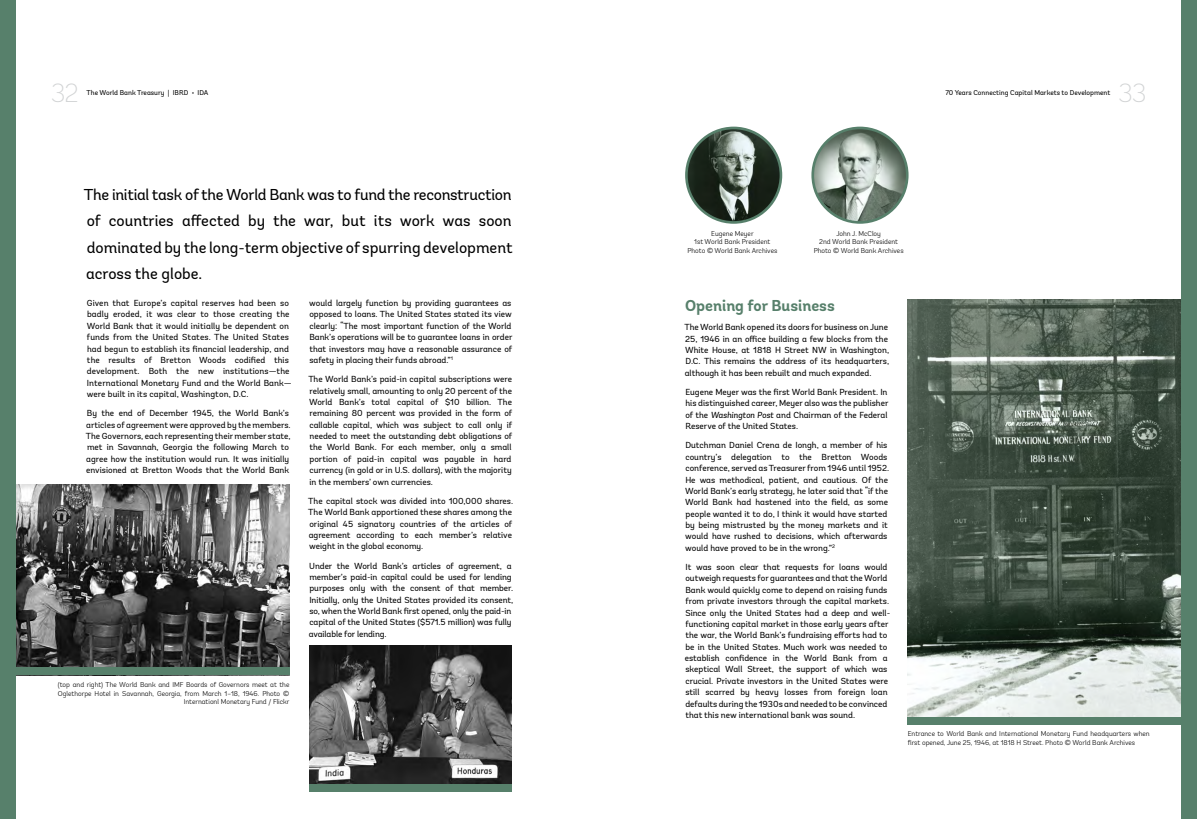
<style>
.page{position:relative;width:1197px;height:819px;background:#fff}
.page>*{position:absolute;margin:0;border:0;box-sizing:border-box;transform-origin:0 0}
.t1{font:200 26.25px "Andes";color:#d1d3d4}
.t2{font:15.75px/26.2px "Andes";color:#000;text-align:justify}
.t3{font:700 15.75px "Andes";color:#57806b}
.t4{font:8.75px/11.4px "Andes";color:#000}
.t5{font:300 7px/8.8px "Andes";color:#000;text-align:center}
.t6{font:7px "Andes";color:#000}
.s1{font-style:italic}
</style>
<div class="page">
<img style="left:908px;top:299px;width:273px;height:418px">
<img style="left:16px;top:484px;width:273px;height:183px">
<img style="left:309px;top:646px;width:203px;height:138px">
<div style="left:0;top:667px;width:289px;height:8px;background:#57806b"></div>
<div style="left:309px;top:784px;width:203px;height:8px;background:#57806b"></div>
<div style="left:908px;top:717px;width:289px;height:7px;background:#57806b"></div>
<div style="left:0;top:0;width:16px;height:819px;background:#57806b"></div>
<div style="left:1181px;top:0;width:16px;height:819px;background:#57806b"></div>
<img style="left:813px;top:128px;width:94px;height:94px;border-radius:47px">
<div style="left:811px;top:127px;width:98px;height:97px;border:3px solid #57806b;border-radius:50%"></div>
<img style="left:686px;top:128px;width:95px;height:94px;border-radius:47px">
<div style="left:685px;top:127px;width:97px;height:97px;border:3px solid #57806b;border-radius:50%"></div>
<h1 class="t1" style="left:51px;top:77px;width:29px">32</h1>
<p class="t6" style="left:87px;top:88px;width:123px">The World Bank Treasury | IBRD • IDA</p>
<p class="t6" style="left:945px;top:88px;width:167px">70 Years Connecting Capital Markets to Development</p>
<h1 class="t1" style="left:1118px;top:77px;width:30px">33</h1>
<h2 class="t2" style="left:84px;top:182px;width:430px">The initial task of the World Bank was to fund the reconstruction of countries affected by the war, but its work was soon dominated by the long-term objective of spurring development across the globe.</h2>
<p class="t4" style="left:87px;top:297px;width:207px">Given that Europe’s capital reserves had been so badly eroded, it was clear to those creating the World Bank that it would initially be dependent on funds from the United States. The United States had begun to establish its financial leadership, and the results of Bretton Woods codified this development. Both the new institutions—the International Monetary Fund and the World Bank— were built in its capital, Washington, D.C.</p>
<p class="t4" style="left:86px;top:408px;width:206px">By the end of December 1945, the World Bank’s articles of agreement were approved by the members.<br>The Governors, each representing their member state, met in Savannah, Georgia the following March to agree how the institution would run. It was initially envisioned at Bretton Woods that the World Bank</p>
<p class="t4" style="left:309px;top:297px;width:205px">would largely function by providing guarantees as opposed to loans. The United States stated its view clearly: “The most important function of the World Bank’s operations will be to guarantee loans in order that investors may have a reasonable assurance of safety in placing their funds abroad.”<sup>1</sup></p>
<p class="t4" style="left:308px;top:374px;width:205px;text-align:justify">The World Bank’s paid-in capital subscriptions were relatively small, amounting to only 20 percent of the World Bank’s total capital of $10 billion. The remaining 80 percent was provided in the form of callable capital, which was subject to call only if needed to meet the outstanding debt obligations of the World Bank. For each member, only a small portion of paid-in capital was payable in hard currency (in gold or in U.S. dollars), with the majority in the members’ own currencies.</p>
<p class="t4" style="left:308px;top:495px;width:206px">The capital stock was divided into 100,000 shares.<br>The World Bank apportioned these shares among the original 45 signatory countries of the articles of agreement according to each member’s relative weight in the global economy.</p>
<p class="t4" style="left:309px;top:560px;width:206px">Under the World Bank’s articles of agreement, a member’s paid-in capital could be used for lending purposes only with the consent of that member.<br>Initially, only the United States provided its consent, so, when the World Bank first opened, only the paid-in capital of the United States ($571.5 million) was fully available for lending.</p>
<p class="t5" style="left:58px;top:680px;width:233px;text-align:right">(top and right) The World Bank and IMF Boards of Governors meet at the<br>Oglethorpe Hotel in Savannah, Georgia, from March 1–18, 1946. Photo ©<br>Internationl Monetary Fund / Flickr</p>
<p class="t5" style="left:687px;top:229px;width:91px">Eugene Meyer<br>1st World Bank President<br>Photo © World Bank Archives</p>
<p class="t5" style="left:814px;top:229px;width:91px">John J. McCloy<br>2nd World Bank President<br>Photo © World Bank Archives</p>
<h2 class="t3" style="left:685px;top:296px;width:151px">Opening for Business</h2>
<p class="t4" style="left:684px;top:322px;width:206px">The World Bank opened its doors for business on June 25, 1946 in an office building a few blocks from the White House, at 1818 H Street NW in Washington, D.C. This remains the address of its headquarters, although it has been rebuilt and much expanded.</p>
<p class="t4" style="left:685px;top:386px;width:205px;text-align:justify">Eugene Meyer was the first World Bank President. In his distinguished career, Meyer also was the publisher of the <span class="s1">Washington Post</span> and Chairman of the Federal Reserve of the United States.</p>
<p class="t4" style="left:685px;top:440px;width:205px">Dutchman Daniel Crena de Iongh, a member of his country’s delegation to the Bretton Woods conference, served as Treasurer from 1946 until 1952.<br>He was methodical, patient, and cautious. Of the World Bank’s early strategy, he later said that “if the World Bank had hastened into the field, as some people wanted it to do, I think it would have started by being mistrusted by the money markets and it would have rushed to decisions, which afterwards would have proved to be in the wrong.”<sup>2</sup></p>
<p class="t4" style="left:685px;top:561px;width:207px">It was soon clear that requests for loans would outweigh requests for guarantees and that the World Bank would quickly come to depend on raising funds from private investors through the capital markets.<br>Since only the United States had a deep and well&shy;functioning capital market in those early years after the war, the World Bank’s fundraising efforts had to be in the United States. Much work was needed to establish confidence in the World Bank from a skeptical Wall Street, the support of which was crucial. Private investors in the United States were still scarred by heavy losses from foreign loan defaults during the 1930s and needed to be convinced that this new international bank was sound.</p>
<p class="t5" style="left:908px;top:729px;width:243px;text-align:left">Entrance to World Bank and International Monetary Fund headquarters when first opened, June 25, 1946, at 1818 H Street. Photo © World Bank Archives</p>
</div>
